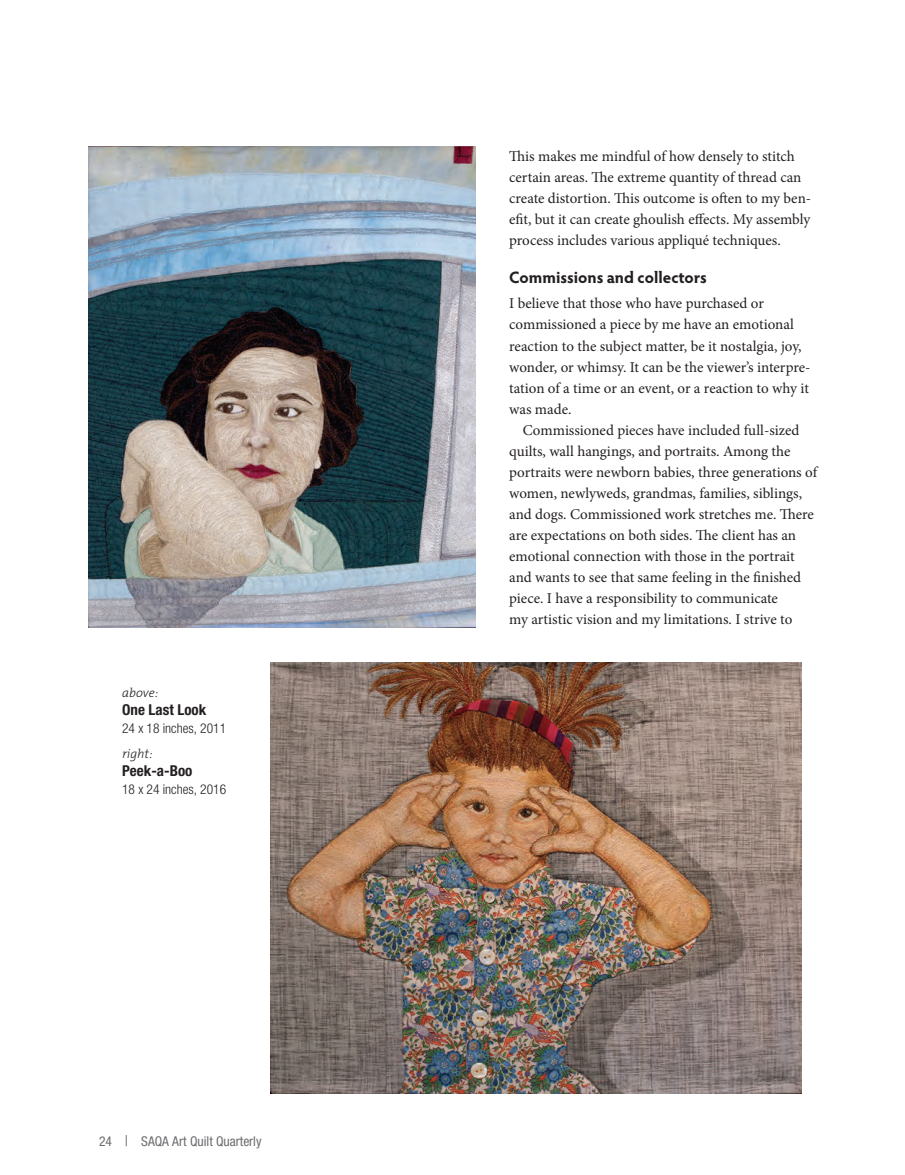
<style>
.page{position:relative;width:905px;height:1175px;background:#fff}
.page>*{position:absolute;margin:0;border:0;box-sizing:border-box;transform-origin:0 0}
._2___Subhead_-_AQC{font:700 16.5px "Hypatia Sans Pro";color:#231f20}
._1___Body_copy_inden{font:15px/21px "Minion Pro";color:#231f20}
._1___Body_copy_no_in{font:15px/21px "Minion Pro";color:#231f20}
._7__photo_caption_ti{font:700 condensed 15px "Helvetica Neue";color:#231f20}
._7__photo_caption_AQ{font:300 condensed 13.5px "Helvetica Neue";color:#231f20}
.t1{font:condensed 13.5px "Helvetica Neue";color:#6c6d70}
._7__photo_caption_ti-2{font:italic 300 12.75px "The Mix B3";color:#231f20}
.s1{font-size:15px}
</style>
<div class="page">
<img style="left:270px;top:662px;width:531px;height:431px">
<img style="left:89px;top:146px;width:386px;height:482px">
<p class="_7__photo_caption_ti-2" style="left:122px;top:686px;width:38px">above:</p>
<p class="_7__photo_caption_ti" style="left:122px;top:700px;width:86px">One Last Look</p>
<p class="_7__photo_caption_AQ" style="left:122px;top:720px;width:106px">24 x 18 inches, 2011</p>
<p class="_7__photo_caption_ti-2" style="left:122px;top:747px;width:32px">right:</p>
<p class="_7__photo_caption_ti" style="left:122px;top:762px;width:72px">Peek-a-Boo</p>
<p class="_7__photo_caption_AQ" style="left:122px;top:781px;width:106px">18 x 24 inches, 2016</p>
<p class="t1" style="left:99px;top:1133px;width:164px">24 <span class="s1">|</span> SAQA Art Quilt Quarterly</p>
<p class="_1___Body_copy_inden" style="left:509px;top:146px;width:303px">This makes me mindful of how densely to stitch certain areas. The extreme quantity of thread can create distortion. This outcome is often to my ben&shy;efit, but it can create ghoulish effects. My assembly process includes various appliqué techniques.</p>
<p class="_2___Subhead_-_AQC" style="left:509px;top:265px;width:199px">Commissions and collectors</p>
<p class="_1___Body_copy_no_in" style="left:509px;top:293px;width:303px">I believe that those who have purchased or commissioned a piece by me have an emotional reaction to the subject matter, be it nostalgia, joy, wonder, or whimsy. It can be the viewer’s interpre&shy;tation of a time or an event, or a reaction to why it was made.</p>
<p class="_1___Body_copy_inden" style="left:509px;top:419px;width:309px;text-indent:14px">Commissioned pieces have included full-sized quilts, wall hangings, and portraits. Among the portraits were newborn babies, three generations of women, newlyweds, grandmas, families, siblings, and dogs. Commissioned work stretches me. There are expectations on both sides. The client has an emotional connection with those in the portrait and wants to see that same feeling in the finished piece. I have a responsibility to communicate<br>my artistic vision and my limitations. I strive to</p>
</div>
